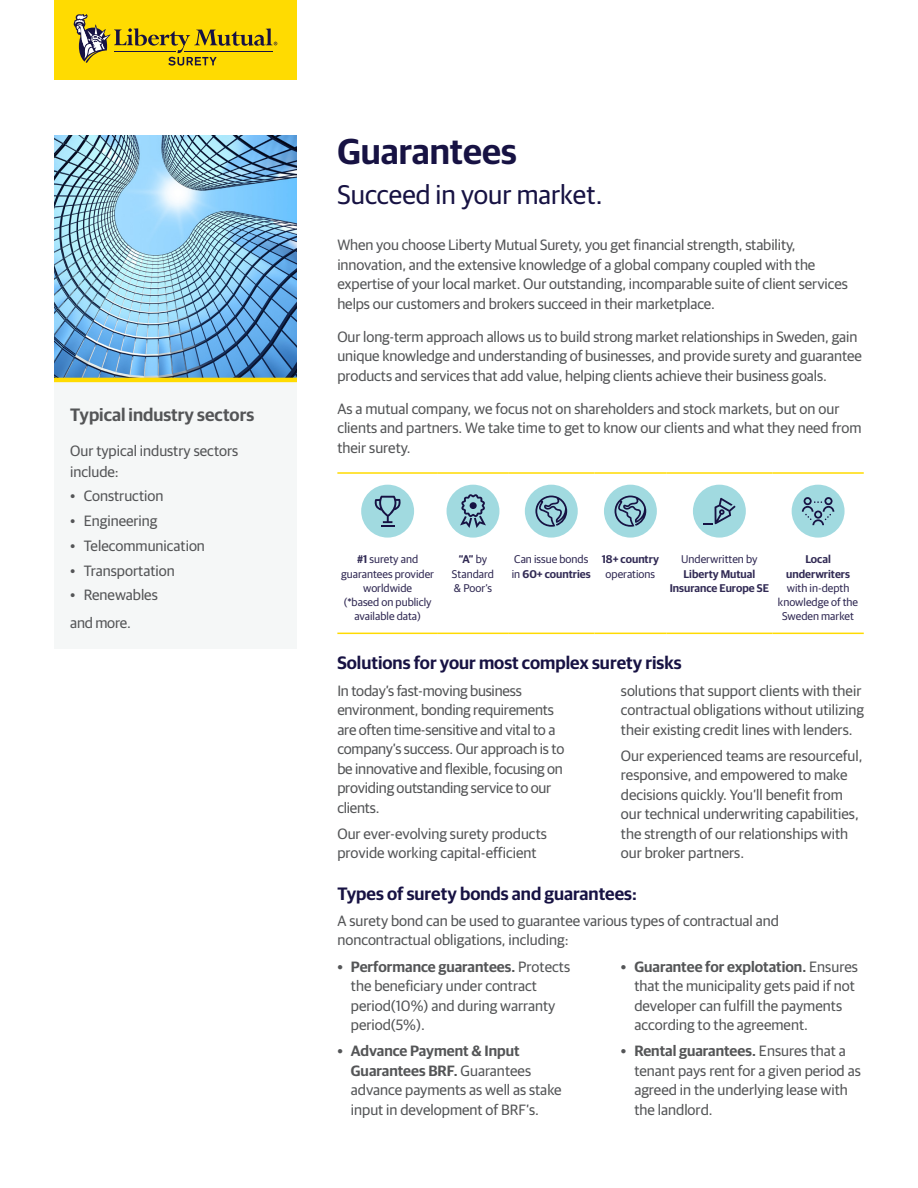
<style>
.page{position:relative;width:918px;height:1188px;background:#fff}
.page>*{position:absolute;margin:0;border:0;box-sizing:border-box;transform-origin:0 0}
.Headline{font:600 36px "Guardian Sans";color:#171243}
.Subhead{font:27px "Guardian Sans";color:#171243}
.Body_Header_1{font:600 18px "Guardian Sans";color:#171243}
.Sidebar_Header_Gray_Semibold{font:600 18px "Guardian Sans";color:#545557}
.Intro_Body_Copy{font:15px/19.5px "Guardian Sans";letter-spacing:-.005em;color:#545557}
.Body_Copy_10_14{font:15px/19.5px "Guardian Sans";color:#545557}
.Sidebar_Copy_Gray{font:15px/21px "Guardian Sans";color:#545557}
.Table_Body_Regular{font:11.25px/14.2px "Guardian Sans";color:#312a54;text-align:center}
.Table_Body_Regular-2{font:600 11.25px/14.2px "Guardian Sans";color:#312a54;text-align:center}
.s1{font-weight:600}
.s2{font-weight:400}
</style>
<div class="page">
<hr style="left:337px;top:472px;width:101px;height:2px;background:#ffdb01">
<hr style="left:438px;top:472px;width:70px;height:2px;background:#ffdb01">
<hr style="left:508px;top:472px;width:87px;height:2px;background:#ffdb01">
<hr style="left:595px;top:472px;width:71px;height:2px;background:#ffdb01">
<hr style="left:666px;top:472px;width:106px;height:2px;background:#ffdb01">
<hr style="left:772px;top:472px;width:92px;height:2px;background:#ffdb01">
<hr style="left:337px;top:633px;width:101px;height:1px;background:#ffdb01">
<hr style="left:438px;top:633px;width:70px;height:1px;background:#ffdb01">
<hr style="left:508px;top:633px;width:87px;height:1px;background:#ffdb01">
<hr style="left:595px;top:633px;width:71px;height:1px;background:#ffdb01">
<hr style="left:666px;top:633px;width:106px;height:1px;background:#ffdb01">
<hr style="left:772px;top:633px;width:92px;height:1px;background:#ffdb01">
<div style="left:361px;top:485px;width:53px;height:53px;background:#a1dae0;border-radius:50%"></div>
<svg style="left:374px;top:496px;width:27px;height:31px"></svg>
<div style="left:447px;top:485px;width:52px;height:53px;background:#a1dae0;border-radius:50%"></div>
<svg style="left:460px;top:494px;width:26px;height:34px"></svg>
<div style="left:470px;top:502px;width:7px;height:7px;background:#171243;border-radius:50%"></div>
<div style="left:525px;top:485px;width:53px;height:53px;background:#a1dae0;border-radius:50%"></div>
<svg style="left:535px;top:496px;width:32px;height:31px"></svg>
<div style="left:604px;top:485px;width:53px;height:53px;background:#a1dae0;border-radius:50%"></div>
<svg style="left:615px;top:496px;width:31px;height:31px"></svg>
<div style="left:693px;top:485px;width:53px;height:53px;background:#a1dae0;border-radius:50%"></div>
<svg style="left:703px;top:498px;width:32px;height:26px"></svg>
<div style="left:792px;top:485px;width:53px;height:53px;background:#a1dae0;border-radius:50%"></div>
<svg style="left:802px;top:497px;width:32px;height:28px"></svg>
<img style="left:54px;top:135px;width:243px;height:243px">
<div style="left:54px;top:0;width:243px;height:79px;background:#ffdb01"></div>
<svg style="left:74px;top:14px;width:203px;height:52px"></svg>
<hr style="left:114px;top:51px;width:62px;height:1px;background:#171243">
<hr style="left:184px;top:51px;width:89px;height:1px;background:#171243">
<div style="left:54px;top:380px;width:243px;height:268px;background:#f5f7f7"></div>
<hr style="left:54px;top:378px;width:243px;height:4px;background:#ffdb01">
<p class="Sidebar_Header_Gray_Semibold" style="left:70px;top:402px;width:186px">Typical industry sectors</p>
<p class="Sidebar_Copy_Gray" style="left:70px;top:439px;width:170px">Our typical industry sectors include:</p>
<p class="Intro_Body_Copy" style="left:70px;top:485px;width:95px">• Construction</p>
<p class="Intro_Body_Copy" style="left:70px;top:510px;width:89px">• Engineering</p>
<p class="Intro_Body_Copy" style="left:70px;top:535px;width:136px">• Telecommunication</p>
<p class="Intro_Body_Copy" style="left:70px;top:560px;width:106px">• Transportation</p>
<p class="Intro_Body_Copy" style="left:70px;top:584px;width:89px">• Renewables</p>
<p class="Sidebar_Copy_Gray" style="left:70px;top:611px;width:62px">and more.</p>
<p class="Headline" style="left:337px;top:125px;width:181px">Guarantees</p>
<p class="Subhead" style="left:337px;top:175px;width:267px">Succeed in your market.</p>
<p class="Intro_Body_Copy" style="left:337px;top:234px;width:512px">When you choose Liberty Mutual Surety, you get financial strength, stability, innovation, and the extensive knowledge of a global company coupled with the expertise of your local market. Our outstanding, incomparable suite of client services helps our customers and brokers succeed in their marketplace.</p>
<p class="Intro_Body_Copy" style="left:337px;top:326px;width:526px">Our long-term approach allows us to build strong market relationships in Sweden, gain unique knowledge and understanding of businesses, and provide surety and guarantee products and services that add value, helping clients achieve their business goals.</p>
<p class="Intro_Body_Copy" style="left:337px;top:398px;width:526px">As a mutual company, we focus not on shareholders and stock markets, but on our clients and partners. We take time to get to know our clients and what they need from their surety.</p>
<p class="Table_Body_Regular" style="left:341px;top:552px;width:94px"><span class="s1">#1</span> surety and guarantees provider worldwide<br>(*based on publicly available data)</p>
<p class="Table_Body_Regular" style="left:452px;top:552px;width:44px"><span class="s1">“A”</span> by<br>Standard &amp; Poor’s</p>
<p class="Table_Body_Regular" style="left:512px;top:552px;width:80px;text-align:left">Can issue bonds in <span class="s1">60+ countries</span></p>
<p class="Table_Body_Regular-2" style="left:602px;top:551px;width:59px">18+ country <span class="s2">operations</span></p>
<p class="Table_Body_Regular-2" style="left:670px;top:551px;width:101px"><span class="s2">Underwritten by<br></span>Liberty Mutual<br>Insurance Europe SE</p>
<p class="Table_Body_Regular" style="left:778px;top:552px;width:82px"><span class="s1">Local underwriters </span>with in-depth knowledge of the<br>Sweden market</p>
<p class="Body_Header_1" style="left:337px;top:650px;width:346px">Solutions for your most complex surety risks</p>
<p class="Body_Copy_10_14" style="left:337px;top:680px;width:229px">In today’s fast-moving business environment, bonding requirements are often time-sensitive and vital to a company’s success. Our approach is to be innovative and flexible, focusing on providing outstanding service to our clients.</p>
<p class="Body_Copy_10_14" style="left:337px;top:823px;width:211px">Our ever-evolving surety products provide working capital-efficient</p>
<p class="Body_Copy_10_14" style="left:621px;top:680px;width:244px">solutions that support clients with their contractual obligations without utilizing their existing credit lines with lenders.</p>
<p class="Body_Copy_10_14" style="left:621px;top:745px;width:243px">Our experienced teams are resourceful, responsive, and empowered to make decisions quickly. You’ll benefit from our technical underwriting capabilities, the strength of our relationships with our broker partners.</p>
<p class="Body_Header_1" style="left:337px;top:880px;width:301px">Types of surety bonds and guarantees:</p>
<p class="Body_Copy_10_14" style="left:337px;top:910px;width:443px">A surety bond can be used to guarantee various types of contractual and noncontractual obligations, including:</p>
<p class="Intro_Body_Copy" style="left:351px;top:956px;width:221px;text-indent:-14px"><span class="s1">• Performance guarantees.</span> Protects the beneficiary under contract period(10%) and during warranty period(5%).</p>
<p class="Intro_Body_Copy" style="left:351px;top:1040px;width:212px;text-indent:-14px"><span class="s1">• Advance Payment &amp; Input<br>Guarantees BRF.</span> Guarantees advance payments as well as stake input in development of BRF’s.</p>
<p class="Intro_Body_Copy" style="left:634px;top:956px;width:225px;text-indent:-14px"><span class="s1">• Guarantee for explotation.</span> Ensures that the municipality gets paid if not developer can fulfill the payments according to the agreement.</p>
<p class="Intro_Body_Copy" style="left:634px;top:1040px;width:228px;text-indent:-14px"><span class="s1">• Rental guarantees.</span> Ensures that a tenant pays rent for a given period as agreed in the underlying lease with the landlord.</p>
</div>
